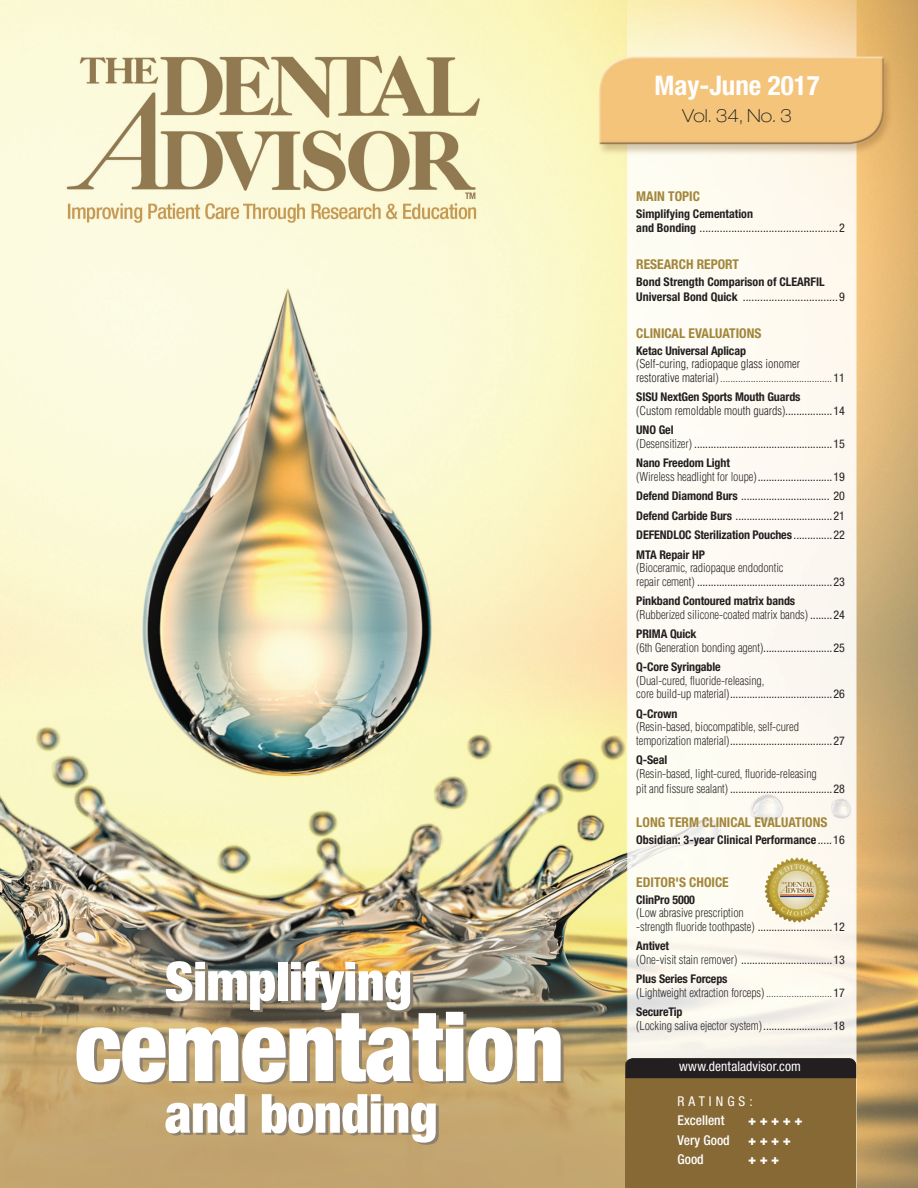
<style>
.page{position:relative;width:918px;height:1188px;background:#fff}
.page>*{position:absolute;margin:0;border:0;box-sizing:border-box;transform-origin:0 0}
.t1{font:900 condensed 96.9px "Helvetica Neue LT Std";letter-spacing:-.01em;color:#fff}
.t2{font:900 condensed 54px "Helvetica Neue LT Std";letter-spacing:-.01em;color:#fff}
.t3{font:700 condensed 27px "Helvetica Neue LT Std";color:#fff}
.t4{font:100 expanded 18px "Helvetica Neue LT Std";color:#231f20}
.t5{font:700 condensed 13.5px "Helvetica Neue LT Std";color:#a2863a}
.t6{font:condensed 13.5px "Helvetica Neue LT Std";letter-spacing:.01em;color:#fff}
.t7{font:500 condensed 13.5px "Helvetica Neue LT Std";color:#fff}
.t8{font:900 condensed 13.5px "Helvetica Neue LT Std";color:#fff}
.t9{font:condensed 13.5px "Helvetica Neue LT Std";letter-spacing:.3em;color:#fff}
.t10{font:condensed 12px/19.5px "Helvetica Neue LT Std";letter-spacing:-.01em;color:#231f20}
.t11{font:300 condensed 12px "Helvetica LT Std";letter-spacing:-.01em;color:#312f30}
.t12{font:700 condensed 12px/15px "Helvetica Neue LT Std";letter-spacing:-.01em;color:#231f20}
.t13{font:300 condensed 12px/13.5px "Helvetica LT Std";color:#231f20}
.s1{font-weight:700}
.s2{font-weight:400}
.s3{color:#312f30}
.s4{font-family:"Helvetica Neue LT Std";font-weight:400}
.s5{font-family:"Helvetica LT Std";font-weight:300;color:#312f30}
.s6{font-family:"Helvetica Neue LT Std";font-weight:400;color:#231f20}
</style>
<div class="page">
<img style="left:0;top:0;width:918px;height:1188px">
<div style="left:626px;top:1063px;width:230px;height:125px;background:#876935"></div>
<div style="left:626px;top:1058px;width:230px;height:20px;background:#231f20"></div>
<img style="left:765px;top:857px;width:65px;height:66px;border-radius:33px">
<h2 class="t2" style="left:165px;top:948px;width:249px">Simplifying</h2>
<h1 class="t1" style="left:75px;top:987px;width:491px">cementation</h1>
<h2 class="t2" style="left:165px;top:1080px;width:275px">and bonding</h2>
<h3 class="t3" style="left:654px;top:69px;width:167px">May-June 2017</h3>
<h3 class="t4" style="left:682px;top:105px;width:111px">Vol. 34, No. 3</h3>
<p class="t5" style="left:636px;top:189px;width:65px">MAIN TOPIC</p>
<p class="t10" style="left:636px;top:207px;width:210px;line-height:13.5px"><span class="s1">Simplifying Cementation<br>and Bonding</span> ................................................2</p>
<p class="t5" style="left:636px;top:256px;width:104px">RESEARCH REPORT</p>
<p class="t12" style="left:636px;top:274px;width:210px">Bond Strength Comparison of CLEARFIL<br>Universal Bond Quick <span class="s2">.................................9</span></p>
<p class="t5" style="left:636px;top:325px;width:127px">CLINICAL EVALUATIONS</p>
<p class="t12" style="left:636px;top:343px;width:111px">Ketac Universal Aplicap</p>
<p class="t13" style="left:636px;top:357px;width:210px"><span class="s3">(</span>Self-curing, radiopaque glass ionomer restorative material<span class="s3">)............................................</span><span class="s4">11</span></p>
<p class="t12" style="left:636px;top:389px;width:166px">SISU NextGen Sports Mouth Guards</p>
<p class="t13" style="left:636px;top:403px;width:210px"><span class="s3">(</span>Custom remoldable mouth guards<span class="s3">)</span><span class="s4">.................14</span></p>
<p class="t10" style="left:636px;top:423px;width:210px;line-height:13.5px"><span class="s1">UNO Gel<br></span><span class="s5">(Desensitizer)</span> ..................................................15</p>
<p class="t10" style="left:636px;top:456px;width:210px;line-height:13.5px"><span class="s1">Nano Freedom Light<br></span><span class="s5">(Wireless headlight for loupe)</span>...........................19</p>
<p class="t10" style="left:636px;top:486px;width:210px;text-align:justify"><span class="s1">Defend Diamond Burs</span> ................................ 20<br><span class="s1">Defend Carbide Burs</span> ...................................21<br><span class="s1">DEFENDLOC Sterilization Pouches</span> ..............22<br><span class="s1">MTA Repair HP</span></p>
<p class="t11" style="left:636px;top:560px;width:149px">(Bioceramic, radiopaque endodontic</p>
<p class="t10" style="left:636px;top:571px;width:210px"><span class="s5">repair cement)</span> .................................................23<br><span class="s1">Pinkband Contoured matrix bands</span></p>
<p class="t11" style="left:636px;top:607px;width:210px">(Rubberized silicone-coated matrix bands) <span class="s6">........24</span></p>
<p class="t12" style="left:636px;top:626px;width:62px">PRIMA Quick</p>
<p class="t11" style="left:636px;top:640px;width:210px">(6th Generation bonding agent)<span class="s6">.........................25</span></p>
<p class="t12" style="left:636px;top:659px;width:86px">Q-Core Syringable</p>
<p class="t11" style="left:636px;top:673px;width:130px">(Dual-cured, fluoride-releasing,</p>
<p class="t10" style="left:636px;top:684px;width:210px"><span class="s5">core build-up material)</span>.....................................26<br><span class="s1">Q-Crown</span></p>
<p class="t11" style="left:636px;top:719px;width:164px">(Resin-based, biocompatible, self-cured</p>
<p class="t10" style="left:636px;top:730px;width:210px"><span class="s5">temporization material)</span>.....................................27<br><span class="s1">Q-Seal</span></p>
<p class="t11" style="left:636px;top:766px;width:182px">(Resin-based, light-cured, fluoride-releasing</p>
<p class="t10" style="left:636px;top:778px;width:210px"><span class="s5">pit and fissure sealant)</span> .....................................28</p>
<p class="t5" style="left:636px;top:814px;width:193px">LONG TERM CLINICAL EVALUATIONS</p>
<p class="t12" style="left:636px;top:832px;width:210px">Obsidian: 3-year Clinical Performance <span class="s2">.....16</span></p>
<p class="t5" style="left:636px;top:874px;width:94px">EDITOR'S CHOICE</p>
<p class="t12" style="left:636px;top:892px;width:60px">ClinPro 5000</p>
<p class="t11" style="left:636px;top:905px;width:109px">(Low abrasive prescription</p>
<p class="t10" style="left:636px;top:916px;width:210px"><span class="s5">-strength fluoride toothpaste)</span> ...........................12<br><span class="s1">Antivet</span></p>
<p class="t10" style="left:636px;top:949px;width:210px"><span class="s5">(One-visit stain remover)</span> .................................13<br><span class="s1">Plus Series Forceps</span></p>
<p class="t11" style="left:636px;top:985px;width:210px">(Lightweight extraction forceps)..........................<span class="s6">17</span></p>
<p class="t12" style="left:636px;top:1004px;width:48px">SecureTip</p>
<p class="t11" style="left:636px;top:1018px;width:210px">(Locking saliva ejector system)<span class="s6">.........................18</span></p>
<p class="t6" style="left:679px;top:1059px;width:123px">www.dentaladvisor.com</p>
<p class="t9" style="left:678px;top:1093px;width:77px">RATINGS:</p>
<p class="t7" style="left:678px;top:1112px;width:48px">Excellent</p>
<p class="t8" style="left:748px;top:1112px;width:56px">+ + + + +</p>
<p class="t7" style="left:678px;top:1132px;width:54px">Very Good</p>
<p class="t8" style="left:748px;top:1131px;width:44px">+ + + +</p>
<p class="t7" style="left:678px;top:1151px;width:28px">Good</p>
<p class="t8" style="left:748px;top:1151px;width:33px">+ + +</p>
</div>
